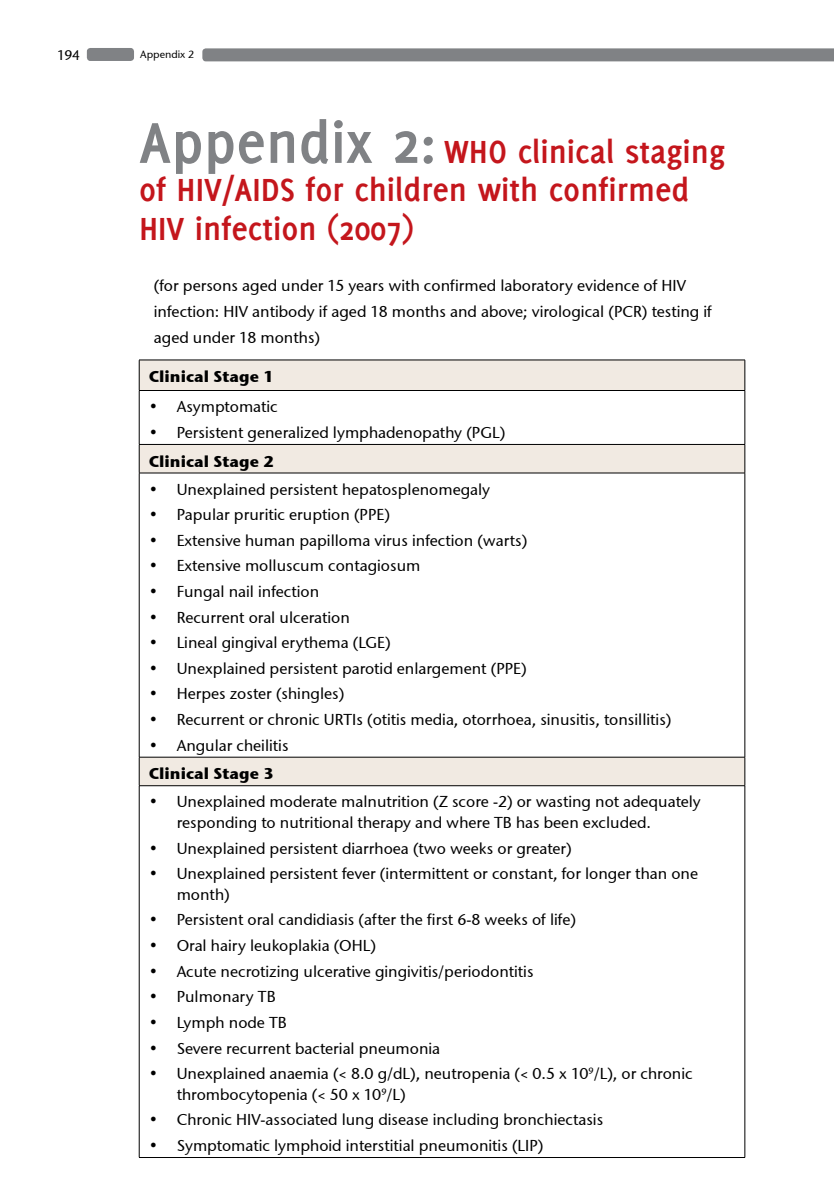
<style>
.page{position:relative;width:834px;height:1191px;background:#fff}
.page>*{position:absolute;margin:0;border:0;box-sizing:border-box;transform-origin:0 0}
.t1{font:700 35px/38.5px "Delicious";color:#c4161c}
.t2{font:15.75px/20.7px "Stone Sans ITCTT Medium";color:#000}
.t3{font:15.75px "Stone Sans ITCTT Bold";color:#000}
.t4{font:14px "Stone Sans ITCTT Medium";color:#000}
.t5{font:10.5px "Stone Sans ITCTT Medium";color:#000}
.s1{font-size:63px;color:#808285}
.s2{font-family:"Gothic 720 BT Roman B"}
.s3{font-family:"Stone Sans ITCTT Bold"}
</style>
<div class="page">
<div style="left:87px;top:48px;width:47px;height:13px;background:#808285;border-radius:4px"></div>
<svg style="left:202px;top:48px;width:631px;height:13px;background:#838588"></svg>
<svg style="left:140px;top:361px;width:604px;height:424px"></svg>
<hr style="left:139px;top:360px;width:606px;height:1px;background:#000">
<hr style="left:139px;top:360px;width:1px;height:30px;background:#000">
<hr style="left:744px;top:360px;width:1px;height:30px;background:#000">
<hr style="left:139px;top:390px;width:606px;height:1px;background:#000">
<hr style="left:139px;top:391px;width:1px;height:53px;background:#000">
<hr style="left:744px;top:391px;width:1px;height:53px;background:#000">
<hr style="left:139px;top:444px;width:606px;height:1px;background:#000">
<svg style="left:139px;top:445px;width:1px;height:28px"></svg>
<svg style="left:744px;top:445px;width:1px;height:28px"></svg>
<hr style="left:139px;top:473px;width:606px;height:1px;background:#000">
<hr style="left:139px;top:473px;width:1px;height:284px;background:#000">
<hr style="left:744px;top:473px;width:1px;height:284px;background:#000">
<hr style="left:139px;top:757px;width:606px;height:1px;background:#000">
<svg style="left:139px;top:757px;width:1px;height:28px"></svg>
<svg style="left:744px;top:757px;width:1px;height:28px"></svg>
<hr style="left:139px;top:785px;width:606px;height:1px;background:#000">
<hr style="left:139px;top:786px;width:1px;height:371px;background:#000">
<hr style="left:744px;top:786px;width:1px;height:371px;background:#000">
<hr style="left:139px;top:1157px;width:606px;height:1px;background:#000">
<p class="t4" style="left:57px;top:46px;width:25px">194</p>
<p class="t5" style="left:140px;top:48px;width:55px">Appendix 2</p>
<p class="t1" style="left:139px;top:132px;width:587px"><span class="s1">Appendix 2:</span> WHO clinical staging of HIV/AIDS for children with confirmed<br>HIV infection (2007)</p>
<p class="t2" style="left:154px;top:272px;width:559px;line-height:26.1px">(for persons aged under 15 years with confirmed laboratory evidence of HIV infection: HIV antibody if aged 18 months and above; virological (PCR) testing if aged under 18 months)</p>
<p class="t3" style="left:149px;top:366px;width:127px">Clinical Stage 1</p>
<p class="t2" style="left:149px;top:396px;width:131px"><span class="s2">•</span> Asymptomatic</p>
<p class="t2" style="left:149px;top:418px;width:358px;line-height:28.5px"><span class="s2">•</span> Persistent generalized lymphadenopathy (PGL)<br><span class="s3">Clinical Stage 2</span></p>
<p class="t2" style="left:149px;top:478px;width:343px"><span class="s2">•</span> Unexplained persistent hepatosplenomegaly</p>
<p class="t2" style="left:149px;top:504px;width:243px"><span class="s2">•</span> Papular pruritic eruption (PPE)</p>
<p class="t2" style="left:149px;top:530px;width:380px"><span class="s2">•</span> Extensive human papilloma virus infection (warts)</p>
<p class="t2" style="left:149px;top:555px;width:273px"><span class="s2">•</span> Extensive molluscum contagiosum</p>
<p class="t2" style="left:149px;top:581px;width:172px"><span class="s2">•</span> Fungal nail infection</p>
<p class="t2" style="left:149px;top:606px;width:203px"><span class="s2">•</span> Recurrent oral ulceration</p>
<p class="t2" style="left:149px;top:632px;width:243px"><span class="s2">•</span> Lineal gingival erythema (LGE)</p>
<p class="t2" style="left:149px;top:658px;width:379px"><span class="s2">•</span> Unexplained persistent parotid enlargement (PPE)</p>
<p class="t2" style="left:149px;top:683px;width:197px"><span class="s2">•</span> Herpes zoster (shingles)</p>
<p class="t2" style="left:149px;top:709px;width:524px"><span class="s2">•</span> Recurrent or chronic URTIs (otitis media, otorrhoea, sinusitis, tonsillitis)</p>
<p class="t2" style="left:149px;top:731px;width:141px;line-height:28.5px"><span class="s2">•</span> Angular cheilitis<br><span class="s3">Clinical Stage 3</span></p>
<p class="t2" style="left:177px;top:791px;width:525px;text-indent:-28px"><span class="s2">•</span> Unexplained moderate malnutrition (Z score -2) or wasting not adequately responding to nutritional therapy and where TB has been excluded.</p>
<p class="t2" style="left:149px;top:837px;width:424px"><span class="s2">•</span> Unexplained persistent diarrhoea (two weeks or greater)</p>
<p class="t2" style="left:177px;top:863px;width:523px;text-indent:-28px"><span class="s2">•</span> Unexplained persistent fever (intermittent or constant, for longer than one month)</p>
<p class="t2" style="left:149px;top:909px;width:429px"><span class="s2">•</span> Persistent oral candidiasis (after the first 6-8 weeks of life)</p>
<p class="t2" style="left:149px;top:935px;width:229px"><span class="s2">•</span> Oral hairy leukoplakia (OHL)</p>
<p class="t2" style="left:149px;top:960px;width:386px"><span class="s2">•</span> Acute necrotizing ulcerative gingivitis/periodontitis</p>
<p class="t2" style="left:149px;top:986px;width:128px"><span class="s2">•</span> Pulmonary TB</p>
<p class="t2" style="left:149px;top:1012px;width:140px"><span class="s2">•</span> Lymph node TB</p>
<p class="t2" style="left:149px;top:1037px;width:293px"><span class="s2">•</span> Severe recurrent bacterial pneumonia</p>
<p class="t2" style="left:177px;top:1063px;width:517px;text-indent:-28px"><span class="s2">•</span> Unexplained anaemia (&lt; 8.0 g/dL), neutropenia (&lt; 0.5 x 10<sup>9</sup>/L), or chronic thrombocytopenia (&lt; 50 x 10<sup>9</sup>/L)</p>
<p class="t2" style="left:149px;top:1109px;width:456px"><span class="s2">•</span> Chronic HIV-associated lung disease including bronchiectasis</p>
<p class="t2" style="left:149px;top:1135px;width:396px"><span class="s2">•</span> Symptomatic lymphoid interstitial pneumonitis (LIP)</p>
</div>
